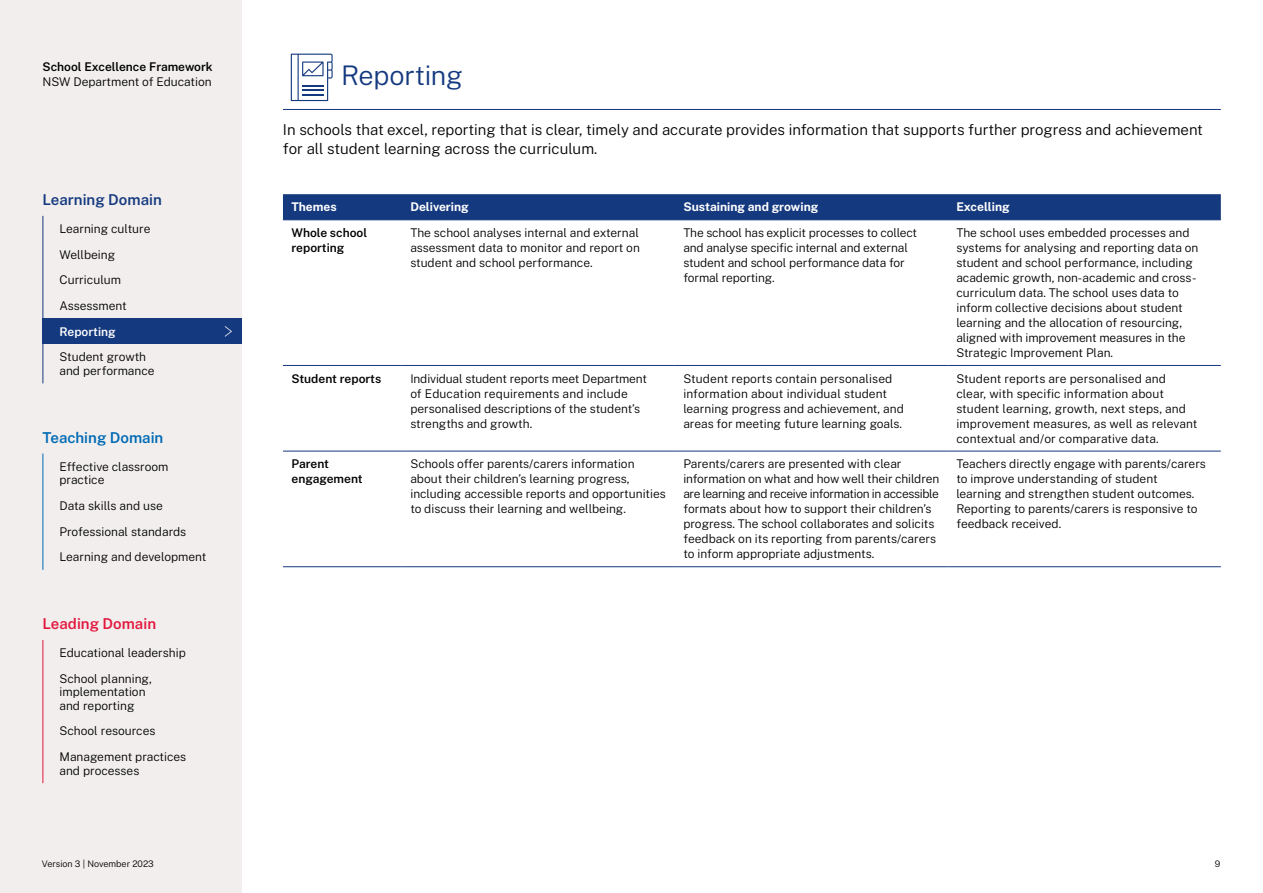
<style>
.page{position:relative;width:1263px;height:893px;background:#fff}
.page>*{position:absolute;margin:0;border:0;box-sizing:border-box;transform-origin:0 0}
.t1{font:300 27px "Public Sans";letter-spacing:-.01em;color:#15397f}
.t2{font:300 15px/18.3px "Public Sans";color:#000}
.t3{font:600 15px "Public Sans";color:#15397f}
.t4{font:600 15px "Public Sans";color:#006ab5}
.t5{font:600 15px "Public Sans";color:#e3173e}
.t6{font:300 12px/15px "Public Sans";color:#000}
.t7{font:600 12px/15px "Public Sans";color:#000}
.t8{font:700 12px "Public Sans";color:#fff}
.t9{font:600 12px "Public Sans";color:#fff}
.t10{font:300 9px "Public Sans";color:#000}
</style>
<div class="page">
<div style="left:0;top:0;width:242px;height:893px;background:#f1eeed"></div>
<hr style="left:283px;top:109px;width:938px;height:1px;background:#15397f">
<hr style="left:43px;top:216px;width:1px;height:167px;background:#15397f">
<hr style="left:43px;top:454px;width:1px;height:116px;background:#006ab5">
<hr style="left:43px;top:640px;width:1px;height:143px;background:#e3173e">
<svg style="left:291px;top:54px;width:42px;height:47px"></svg>
<svg style="left:283px;top:194px;width:938px;height:26px;background:#173a80"></svg>
<hr style="left:283px;top:220px;width:119px;height:1px;background:#15397f">
<hr style="left:402px;top:220px;width:273px;height:1px;background:#15397f">
<hr style="left:675px;top:220px;width:273px;height:1px;background:#15397f">
<hr style="left:948px;top:220px;width:273px;height:1px;background:#15397f">
<hr style="left:283px;top:365px;width:119px;height:1px;background:#15397f">
<hr style="left:402px;top:365px;width:273px;height:1px;background:#15397f">
<hr style="left:675px;top:365px;width:273px;height:1px;background:#15397f">
<hr style="left:948px;top:365px;width:273px;height:1px;background:#15397f">
<hr style="left:283px;top:451px;width:119px;height:1px;background:#15397f">
<hr style="left:402px;top:451px;width:273px;height:1px;background:#15397f">
<hr style="left:675px;top:451px;width:273px;height:1px;background:#15397f">
<hr style="left:948px;top:451px;width:273px;height:1px;background:#15397f">
<hr style="left:283px;top:566px;width:119px;height:1px;background:#15397f">
<hr style="left:402px;top:566px;width:273px;height:1px;background:#15397f">
<hr style="left:675px;top:566px;width:273px;height:1px;background:#15397f">
<hr style="left:948px;top:566px;width:273px;height:1px;background:#15397f">
<div style="left:43px;top:319px;width:199px;height:25px;background:#15397f"></div>
<svg style="left:224px;top:326px;width:8px;height:11px"></svg>
<p class="t7" style="left:43px;top:59px;width:172px">School Excellence Framework</p>
<p class="t6" style="left:43px;top:74px;width:171px">NSW Department of Education</p>
<p class="t3" style="left:43px;top:190px;width:121px">Learning Domain</p>
<p class="t6" style="left:60px;top:221px;width:92px">Learning culture</p>
<p class="t6" style="left:60px;top:246px;width:57px">Wellbeing</p>
<p class="t6" style="left:60px;top:267px;width:69px;line-height:25.7px">Curriculum<br>Assessment</p>
<p class="t9" style="left:60px;top:323px;width:58px">Reporting</p>
<p class="t6" style="left:60px;top:350px;width:97px;line-height:13.5px">Student growth and performance</p>
<p class="t4" style="left:43px;top:427px;width:122px">Teaching Domain</p>
<p class="t6" style="left:60px;top:459px;width:110px;line-height:13.5px">Effective classroom practice</p>
<p class="t6" style="left:60px;top:492px;width:148px;line-height:25.7px">Data skills and use<br>Professional standards<br>Learning and development</p>
<p class="t5" style="left:43px;top:614px;width:115px">Leading Domain</p>
<p class="t6" style="left:60px;top:645px;width:128px">Educational leadership</p>
<p class="t6" style="left:60px;top:671px;width:94px;line-height:13.5px">School planning, implementation and reporting</p>
<p class="t6" style="left:60px;top:718px;width:128px;line-height:25.7px">School resources<br>Management practices</p>
<p class="t6" style="left:60px;top:762px;width:81px">and processes</p>
<h1 class="t1" style="left:341px;top:57px;width:123px">Reporting</h1>
<p class="t2" style="left:283px;top:120px;width:921px">In schools that excel, reporting that is clear, timely and accurate provides information that supports further progress and achievement for all student learning across the curriculum.</p>
<p class="t8" style="left:291px;top:199px;width:47px">Themes</p>
<p class="t8" style="left:410px;top:199px;width:60px">Delivering</p>
<p class="t8" style="left:683px;top:199px;width:136px">Sustaining and growing</p>
<p class="t8" style="left:956px;top:199px;width:55px">Excelling</p>
<p class="t7" style="left:291px;top:225px;width:77px">Whole school reporting</p>
<p class="t6" style="left:410px;top:225px;width:231px;text-align:justify">The school analyses internal and external assessment data to monitor and report on student and school performance.</p>
<p class="t6" style="left:683px;top:225px;width:235px">The school has explicit processes to collect and analyse specific internal and external student and school performance data for formal reporting.</p>
<p class="t6" style="left:956px;top:225px;width:244px">The school uses embedded processes and systems for analysing and reporting data on student and school performance, including academic growth, non-academic and cross&shy;curriculum data. The school uses data to inform collective decisions about student learning and the allocation of resourcing, aligned with improvement measures in the Strategic Improvement Plan.</p>
<p class="t7" style="left:291px;top:370px;width:91px">Student reports</p>
<p class="t6" style="left:410px;top:370px;width:238px">Individual student reports meet Department of Education requirements and include personalised descriptions of the student’s strengths and growth.</p>
<p class="t6" style="left:683px;top:370px;width:222px">Student reports contain personalised information about individual student learning progress and achievement, and areas for meeting future learning goals.</p>
<p class="t6" style="left:956px;top:370px;width:243px">Student reports are personalised and clear, with specific information about student learning, growth, next steps, and improvement measures, as well as relevant contextual and/or comparative data.</p>
<p class="t7" style="left:291px;top:456px;width:73px">Parent engagement</p>
<p class="t6" style="left:410px;top:456px;width:257px">Schools offer parents/carers information about their children’s learning progress, including accessible reports and opportunities to discuss their learning and wellbeing.</p>
<p class="t6" style="left:683px;top:456px;width:257px">Parents/carers are presented with clear information on what and how well their children are learning and receive information in accessible formats about how to support their children’s progress. The school collaborates and solicits feedback on its reporting from parents/carers to inform appropriate adjustments.</p>
<p class="t6" style="left:956px;top:456px;width:251px">Teachers directly engage with parents/carers to improve understanding of student<br>learning and strengthen student outcomes.<br>Reporting to parents/carers is responsive to feedback received.</p>
<p class="t10" style="left:42px;top:858px;width:114px">Version 3 | November 2023</p>
<p class="t10" style="left:1215px;top:858px;width:7px">9</p>
</div>
